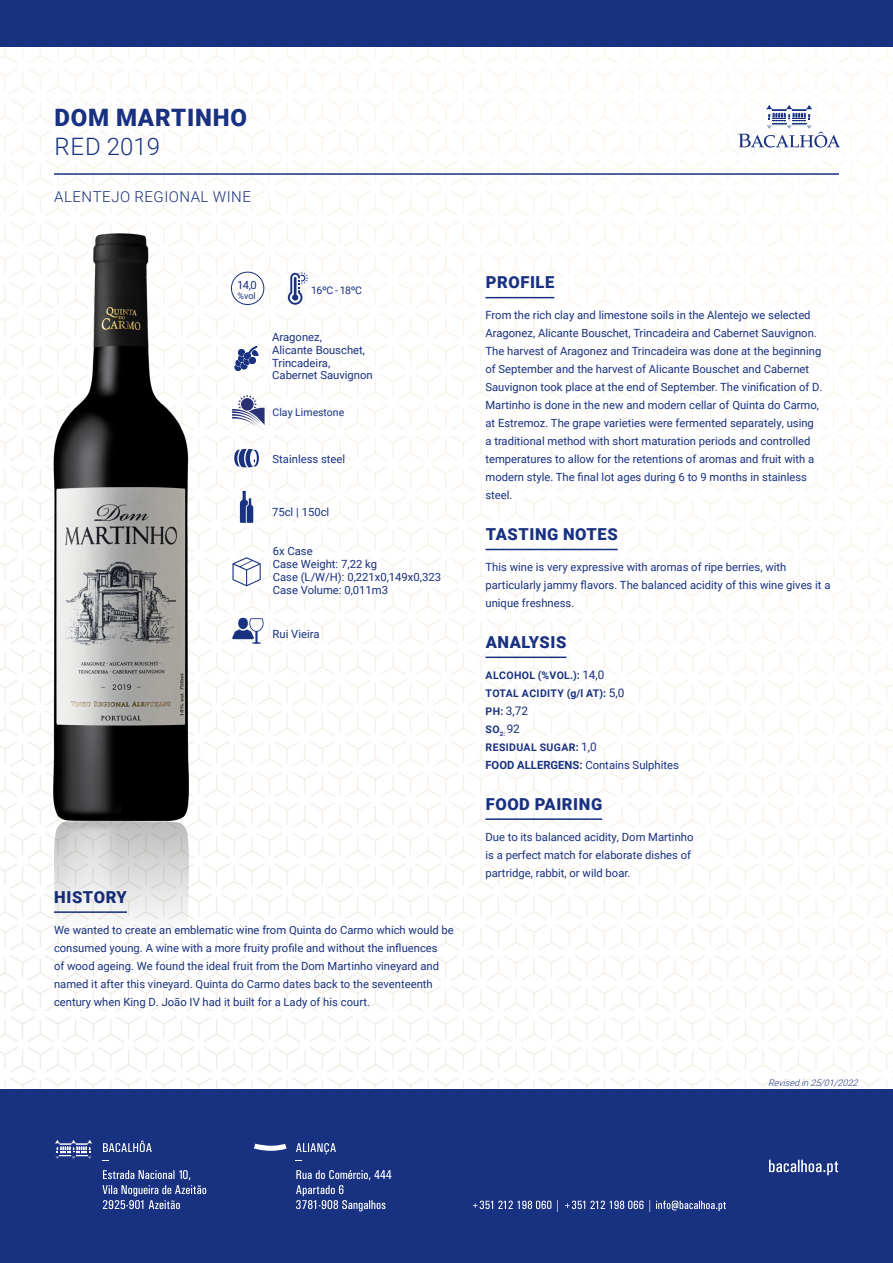
<style>
.page{position:relative;width:893px;height:1263px;background:#fff}
.page>*{position:absolute;margin:0;border:0;box-sizing:border-box;transform-origin:0 0}
.t1{font:900 24px "Roboto";letter-spacing:.035em;color:#183181}
.t2{font:300 24px "Roboto";color:#183181}
.TITULOS_BLUE{font:900 16.5px "Roboto";letter-spacing:.035em;color:#183181}
.t3{font:300 15px "Roboto";letter-spacing:.035em;color:#183181}
.t4{font:11.85px "Roboto";color:#183181}
.t5{font:11.25px/18px "Roboto";color:#183181}
.t6{font:700 10.5px "Roboto";letter-spacing:.035em;color:#183181}
.t7{font:10.5px "Roboto";color:#183181}
.t8{font:10.5px "Roboto";letter-spacing:-.04em;color:#183181}
.t9{font:italic 300 9px "Roboto";color:#183181}
.t10{font:9px "Roboto";color:#183181}
.s1{font-weight:400;font-size:11.85px}
.s2{font-weight:700;font-size:10.5px}
.s3{font-weight:700}
</style>
<div class="page">
<img style="left:0;top:47px;width:893px;height:1042px">
<div style="left:0;top:1089px;width:893px;height:174px;background:#183181"></div>
<div style="left:0;top:0;width:893px;height:47px;background:#183181"></div>
<svg style="left:473px;top:1200px;width:253px;height:12px"></svg>
<svg style="left:769px;top:1160px;width:69px;height:15px"></svg>
<svg style="left:254px;top:1144px;width:33px;height:7px"></svg>
<svg style="left:296px;top:1170px;width:95px;height:41px"></svg>
<svg style="left:296px;top:1143px;width:40px;height:11px"></svg>
<svg style="left:102px;top:1177px;width:104px;height:32px"></svg>
<svg style="left:232px;top:618px;width:32px;height:26px"></svg>
<hr style="left:485px;top:297px;width:69px;height:1px;background:#183181">
<hr style="left:485px;top:549px;width:133px;height:1px;background:#183181">
<hr style="left:485px;top:656px;width:81px;height:2px;background:#183181">
<hr style="left:485px;top:818px;width:117px;height:2px;background:#183181">
<hr style="left:54px;top:173px;width:785px;height:2px;background:#183181">
<svg style="left:738px;top:105px;width:102px;height:43px"></svg>
<svg style="left:232px;top:557px;width:29px;height:29px"></svg>
<svg style="left:234px;top:346px;width:25px;height:25px"></svg>
<svg style="left:234px;top:449px;width:25px;height:18px"></svg>
<svg style="left:240px;top:491px;width:13px;height:32px"></svg>
<div style="left:231px;top:272px;width:33px;height:33px;border:1px solid #183181;border-radius:50%"></div>
<svg style="left:288px;top:272px;width:20px;height:33px"></svg>
<img style="left:54px;top:822px;width:136px;height:365px">
<img style="left:53px;top:234px;width:135px;height:586px">
<svg style="left:232px;top:394px;width:33px;height:32px"></svg>
<p class="t1" style="left:54px;top:101px;width:194px">DOM MARTINHO</p>
<p class="t2" style="left:54px;top:130px;width:107px">RED 2019</p>
<p class="t3" style="left:54px;top:187px;width:198px">ALENTEJO REGIONAL WINE</p>
<p class="t5" style="left:237px;top:275px;width:21px">14,0</p>
<p class="t8" style="left:311px;top:283px;width:52px">16ºC - 18ºC</p>
<p class="t10" style="left:238px;top:290px;width:20px">%vol</p>
<p class="t5" style="left:272px;top:330px;width:102px;line-height:12.8px">Aragonez,<br>Alicante Bouschet,<br>Trincadeira,<br>Cabernet Sauvignon</p>
<p class="t7" style="left:273px;top:405px;width:73px">Clay Limestone</p>
<p class="t5" style="left:273px;top:450px;width:74px">Stainless steel</p>
<p class="t5" style="left:272px;top:503px;width:59px">75cl | 150cl</p>
<p class="t5" style="left:273px;top:542px;width:41px">6x Case</p>
<p class="t5" style="left:273px;top:555px;width:106px">Case Weight: 7,22 kg</p>
<p class="t5" style="left:273px;top:567px;width:170px">Case (L/W/H): 0,221x0,149x0,323</p>
<p class="t5" style="left:273px;top:580px;width:117px">Case Volume: 0,011m3</p>
<p class="t5" style="left:273px;top:624px;width:48px">Rui Vieira</p>
<p class="TITULOS_BLUE" style="left:54px;top:885px;width:74px">HISTORY</p>
<p class="t5" style="left:54px;top:920px;width:401px">We wanted to create an emblematic wine from Quinta do Carmo which would be consumed young. A wine with a more fruity profile and without the influences<br>of wood ageing. We found the ideal fruit from the Dom Martinho vineyard and named it after this vineyard. Quinta do Carmo dates back to the seventeenth century when King D. João IV had it built for a Lady of his court.</p>
<p class="TITULOS_BLUE" style="left:486px;top:271px;width:70px">PROFILE</p>
<p class="t5" style="left:485px;top:306px;width:339px">From the rich clay and limestone soils in the Alentejo we selected Aragonez, Alicante Bouschet, Trincadeira and Cabernet Sauvignon.<br>The harvest of Aragonez and Trincadeira was done at the beginning of September and the harvest of Alicante Bouschet and Cabernet Sauvignon took place at the end of September. The vinification of D.</p>
<p class="t5" style="left:485px;top:396px;width:335px">Martinho is done in the new and modern cellar of Quinta do Carmo, at Estremoz. The grape varieties were fermented separately, using a traditional method with short maturation periods and controlled temperatures to allow for the retentions of aromas and fruit with a modern style. The final lot ages during 6 to 9 months in stainless steel.</p>
<p class="TITULOS_BLUE" style="left:486px;top:523px;width:133px">TASTING NOTES</p>
<p class="t5" style="left:485px;top:558px;width:347px">This wine is very expressive with aromas of ripe berries, with particularly jammy flavors. The balanced acidity of this wine gives it a</p>
<p class="t5" style="left:485px;top:594px;width:90px">unique freshness.</p>
<p class="TITULOS_BLUE" style="left:486px;top:631px;width:82px">ANALYSIS</p>
<p class="t6" style="left:486px;top:668px;width:120px">ALCOHOL (%VOL.): <span class="s1">14,0</span></p>
<p class="t6" style="left:486px;top:686px;width:140px">TOTAL ACIDITY (g/l AT): <span class="s1">5,0</span></p>
<p class="t4" style="left:486px;top:702px;width:44px"><span class="s2">PH:</span> 3,72</p>
<p class="t6" style="left:486px;top:722px;width:36px">SO<sub>2:</sub> <span class="s1">92</span></p>
<p class="t6" style="left:486px;top:740px;width:113px">RESIDUAL SUGAR: <span class="s1">1,0</span></p>
<p class="t5" style="left:485px;top:755px;width:195px"><span class="s3">FOOD ALLERGENS:</span> Contains Sulphites</p>
<p class="TITULOS_BLUE" style="left:486px;top:792px;width:118px">FOOD PAIRING</p>
<p class="t5" style="left:485px;top:827px;width:210px">Due to its balanced acidity, Dom Martinho</p>
<p class="t5" style="left:485px;top:845px;width:207px">is a perfect match for elaborate dishes of</p>
<p class="t5" style="left:485px;top:863px;width:147px">partridge, rabbit, or wild boar.</p>
<p class="t9" style="left:768px;top:1077px;width:94px">Revisedin25/01/2022</p>
</div>
